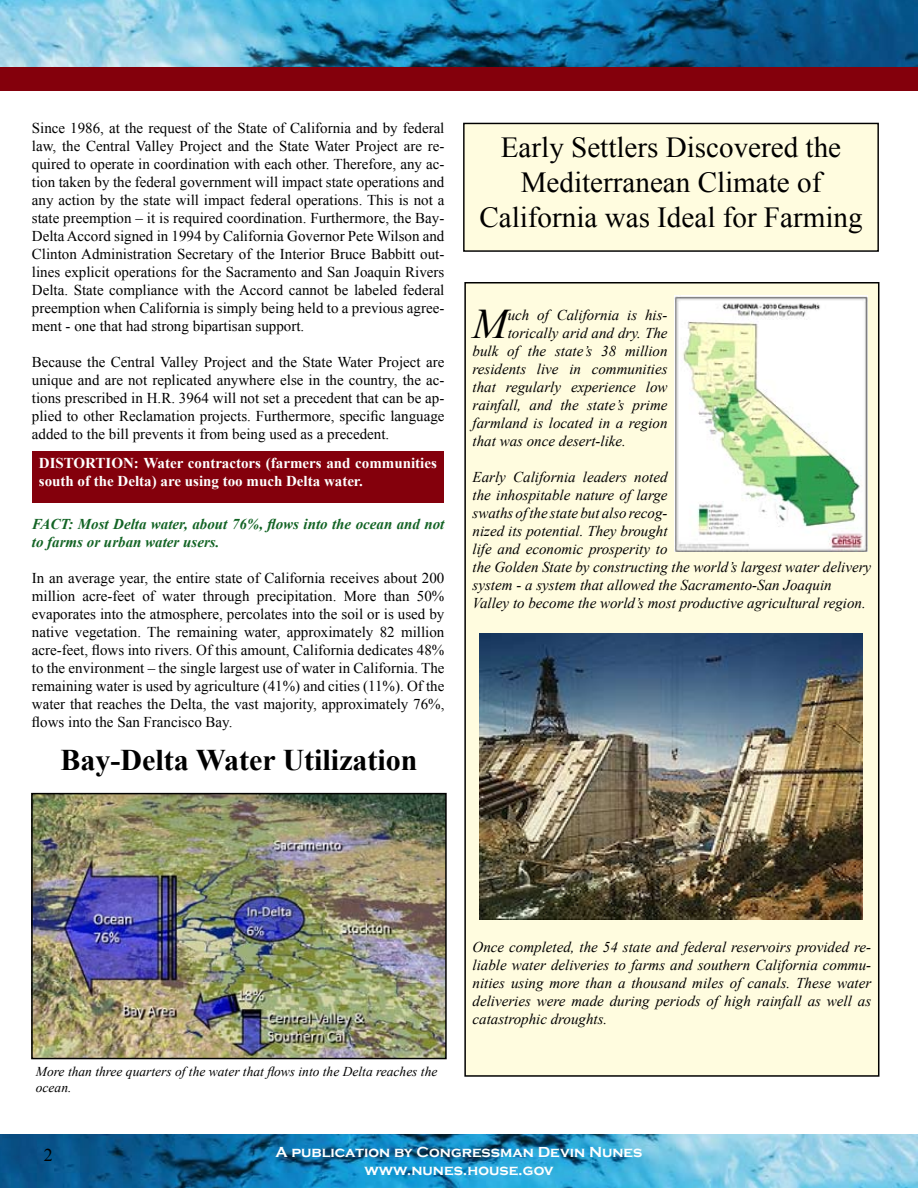
<style>
.page{position:relative;width:918px;height:1188px;background:#fff}
.page>*{position:absolute;margin:0;border:0;box-sizing:border-box;transform-origin:0 0}
.t1{font:italic 42.15px "Times New Roman";color:#000}
.t2{font:700 30px "Times New Roman";color:#000}
.t3{font:29.1px/35px "Times New Roman";color:#000;text-align:center}
.t4{font:18px "Times New Roman";color:#000}
.t5{font:15px/18px "Times New Roman";color:#000;text-align:justify}
.t6{font:italic 15px/18px "Times New Roman";color:#000}
.t7{font:700 15px/18px "Times New Roman";color:#fff}
.t8{font:italic 700 15px/18px "Times New Roman";color:#136425}
.t9{font:700 15px/18px "Copperplate Gothic";color:#fff;text-align:center}
.t10{font:italic 13.5px/16.2px "Times New Roman";color:#000}
</style>
<div class="page">
<div style="left:0;top:65px;width:918px;height:26px;background:#84000c"></div>
<img style="left:0;top:0;width:918px;height:66px">
<img style="left:0;top:1135px;width:918px;height:53px">
<img style="left:34px;top:796px;width:410px;height:260px">
<div style="left:31px;top:793px;width:416px;height:266px;border:2px solid #000"></div>
<div style="left:32px;top:452px;width:412px;height:51px;background:#84000c"></div>
<div style="left:465px;top:283px;width:414px;height:793px;background:#fffcdf"></div>
<div style="left:464px;top:282px;width:415px;height:795px;border:2px solid #000"></div>
<img style="left:674px;top:296px;width:193px;height:255px">
<img style="left:479px;top:634px;width:384px;height:286px">
<div style="left:464px;top:123px;width:414px;height:128px;background:#fffcdf"></div>
<div style="left:463px;top:123px;width:416px;height:129px;border:1px solid #000"></div>
<p class="t5" style="left:32px;top:119px;width:414px">Since 1986, at the request of the State of California and by federal law, the Central Valley Project and the State Water Project are re&shy;quired to operate in coordination with each other. Therefore, any ac&shy;tion taken by the federal government will impact state operations and any action by the state will impact federal operations. This is not a state preemption – it is required coordination. Furthermore, the Bay-Delta Accord signed in 1994 by California Governor Pete Wilson and Clinton Administration Secretary of the Interior Bruce Babbitt out&shy;lines explicit operations for the Sacramento and San Joaquin Rivers Delta. State compliance with the Accord cannot be labeled federal preemption when California is simply being held to a previous agree&shy;ment - one that had strong bipartisan support.</p>
<p class="t5" style="left:32px;top:353px;width:414px">Because the Central Valley Project and the State Water Project are unique and are not replicated anywhere else in the country, the ac&shy;tions prescribed in H.R. 3964 will not set a precedent that can be ap&shy;plied to other Reclamation projects. Furthermore, specific language added to the bill prevents it from being used as a precedent.</p>
<p class="t7" style="left:39px;top:454px;width:400px;text-indent:67px">ION : Water contractors (farmers and communities south of the Delta) are using too much Delta water.</p>
<p class="t7" style="left:39px;top:454px;width:37px">DISTORT</p>
<p class="t8" style="left:32px;top:515px;width:414px">FACT: Most Delta water, about 76%, flows into the ocean and not to farms or urban water users.</p>
<p class="t5" style="left:32px;top:569px;width:414px">In an average year, the entire state of California receives about 200 million acre-feet of water through precipitation. More than 50% evaporates into the atmosphere, percolates into the soil or is used by native vegetation. The remaining water, approximately 82 million acre-feet, flows into rivers. Of this amount, California dedicates 48% to the environment – the single largest use of water in California. The remaining water is used by agriculture (41%) and cities (11%). Of the water that reaches the Delta, the vast majority, approximately 76%, flows into the San Francisco Bay.</p>
<h2 class="t2" style="left:60px;top:740px;width:359px">Bay-Delta Water Utilization</h2>
<h3 class="t3" style="left:479px;top:130px;width:385px">Early Settlers Discovered the<br>Mediterranean Climate of<br>California was Ideal for Farming</h3>
<p class="t6" style="left:508px;top:305px;width:161px">uch of California is his-</p>
<p class="t6" style="left:508px;top:323px;width:161px">torically arid and dry. The</p>
<p class="t6" style="left:473px;top:341px;width:196px">bulk of the state’s 38 million</p>
<p class="t6" style="left:473px;top:359px;width:196px">residents live in communities</p>
<p class="t6" style="left:473px;top:377px;width:196px">that regularly experience low</p>
<p class="t6" style="left:473px;top:395px;width:196px">rainfall, and the state’s prime</p>
<p class="t6" style="left:473px;top:413px;width:196px">farmland is located in a region</p>
<p class="t6" style="left:473px;top:431px;width:155px">that was once desert-like.</p>
<p class="t6" style="left:473px;top:467px;width:400px">Early California leaders noted<br>the inhospitable nature of large<br>swaths of the state but also recog-<br>nized its potential. They brought<br>life and economic prosperity to<br>the Golden State by constructing the world’s largest water delivery system - a system that allowed the Sacramento-San Joaquin Valley to become the world’s most productive agricultural region.</p>
<h1 class="t1" style="left:473px;top:295px;width:37px">M</h1>
<p class="t10" style="left:36px;top:1063px;width:403px">More than three quarters of the water that flows into the Delta reaches the ocean.</p>
<p class="t6" style="left:473px;top:937px;width:400px;text-align:justify">Once completed, the 54 state and federal reservoirs provided re&shy;liable water deliveries to farms and southern California commu&shy;nities using more than a thousand miles of canals. These water deliveries were made during periods of high rainfall as well as catastrophic droughts.</p>
<p class="t4" style="left:44px;top:1143px;width:10px">2</p>
<p class="t9" style="left:276px;top:1143px;width:368px">A publication by Congressman Devin Nunes www.nunes.house.gov</p>
</div>
